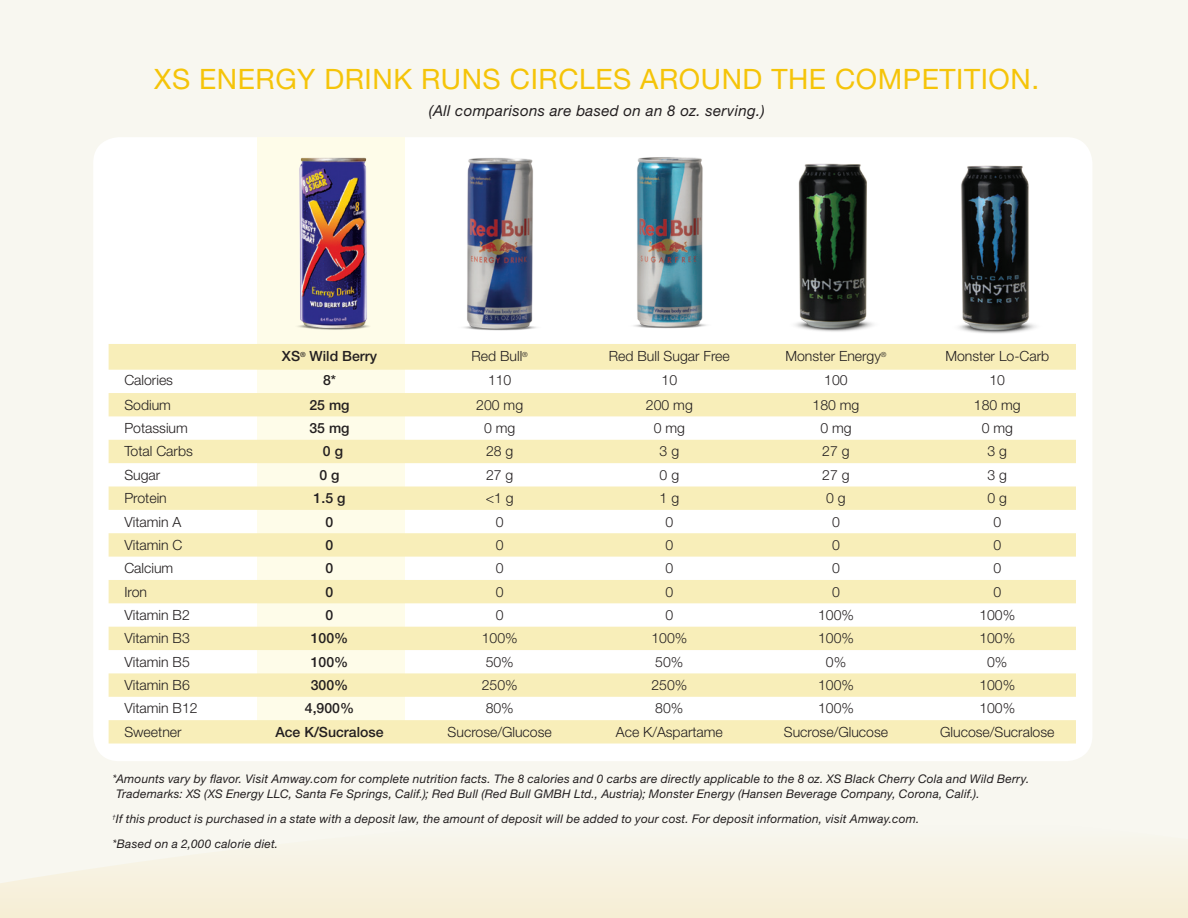
<style>
.page{position:relative;width:1188px;height:918px;background:#f8f7f0}
.page>*{position:absolute;margin:0;border:0;box-sizing:border-box;transform-origin:0 0}
._08_Product_Copy{font:28.05px "Helvetica Neue LT Std";letter-spacing:.02em;color:#f5c409}
.t1{font:italic 15.15px "Helvetica Neue LT Std";letter-spacing:.02em;color:#231f20}
._04b_Body_Copy{font:300 14.1px "Helvetica Neue LT Std";color:#231f20}
._04b_Body_Copy-2{font:500 14.1px "Helvetica Neue LT Std";color:#231f20}
._11_Footnote{font:italic 11.85px/15.1px "Helvetica Neue LT Std";letter-spacing:.015em;color:#231f20}
</style>
<div class="page">
<svg style="left:0;top:858px;width:1188px;height:60px"></svg>
<div style="left:93px;top:137px;width:999px;height:624px;background:#fff;border-radius:26px"></div>
<img style="left:463px;top:157px;width:74px;height:174px">
<img style="left:633px;top:157px;width:74px;height:172px">
<img style="left:795px;top:163px;width:78px;height:169px">
<img style="left:959px;top:165px;width:77px;height:169px">
<div style="left:257px;top:137px;width:148px;height:606px;background:#fefce9"></div>
<img style="left:298px;top:157px;width:72px;height:173px">
<svg style="left:109px;top:344px;width:967px;height:400px;fill:#f8eeb9"></svg>
<p class="_08_Product_Copy" style="left:154px;top:62px;width:886px">XS ENERGY DRINK RUNS CIRCLES AROUND THE COMPETITION.</p>
<p class="t1" style="left:429px;top:101px;width:337px">(All comparisons are based on an 8 oz. serving.)</p>
<p class="_04b_Body_Copy-2" style="left:282px;top:348px;width:97px">XS<sup>®</sup> Wild Berry</p>
<p class="_04b_Body_Copy" style="left:472px;top:348px;width:58px">Red Bull<sup>®</sup></p>
<p class="_04b_Body_Copy" style="left:609px;top:348px;width:122px">Red Bull Sugar Free</p>
<p class="_04b_Body_Copy" style="left:785px;top:348px;width:103px">Monster Energy<sup>®</sup></p>
<p class="_04b_Body_Copy" style="left:945px;top:348px;width:105px">Monster Lo-Carb</p>
<p class="_04b_Body_Copy" style="left:124px;top:371px;width:50px">Calories</p>
<p class="_04b_Body_Copy-2" style="left:323px;top:371px;width:15px">8*</p>
<p class="_04b_Body_Copy" style="left:488px;top:371px;width:25px">110</p>
<p class="_04b_Body_Copy" style="left:662px;top:371px;width:17px">10</p>
<p class="_04b_Body_Copy" style="left:824px;top:371px;width:25px">100</p>
<p class="_04b_Body_Copy" style="left:989px;top:371px;width:17px">10</p>
<p class="_04b_Body_Copy" style="left:124px;top:396px;width:48px">Sodium</p>
<p class="_04b_Body_Copy-2" style="left:309px;top:396px;width:42px">25 mg</p>
<p class="_04b_Body_Copy" style="left:476px;top:396px;width:48px">200 mg</p>
<p class="_04b_Body_Copy" style="left:646px;top:396px;width:48px">200 mg</p>
<p class="_04b_Body_Copy" style="left:813px;top:396px;width:48px">180 mg</p>
<p class="_04b_Body_Copy" style="left:974px;top:396px;width:48px">180 mg</p>
<p class="_04b_Body_Copy" style="left:124px;top:419px;width:65px">Potassium</p>
<p class="_04b_Body_Copy-2" style="left:309px;top:420px;width:42px">35 mg</p>
<p class="_04b_Body_Copy" style="left:484px;top:419px;width:33px">0 mg</p>
<p class="_04b_Body_Copy" style="left:654px;top:419px;width:33px">0 mg</p>
<p class="_04b_Body_Copy" style="left:820px;top:419px;width:33px">0 mg</p>
<p class="_04b_Body_Copy" style="left:982px;top:419px;width:33px">0 mg</p>
<p class="_04b_Body_Copy" style="left:124px;top:443px;width:70px">Total Carbs</p>
<p class="_04b_Body_Copy-2" style="left:323px;top:443px;width:22px">0 g</p>
<p class="_04b_Body_Copy" style="left:486px;top:443px;width:29px">28 g</p>
<p class="_04b_Body_Copy" style="left:660px;top:443px;width:21px">3 g</p>
<p class="_04b_Body_Copy" style="left:822px;top:443px;width:29px">27 g</p>
<p class="_04b_Body_Copy" style="left:988px;top:443px;width:21px">3 g</p>
<p class="_04b_Body_Copy" style="left:124px;top:466px;width:37px">Sugar</p>
<p class="_04b_Body_Copy-2" style="left:319px;top:466px;width:22px">0 g</p>
<p class="_04b_Body_Copy" style="left:486px;top:466px;width:29px">27 g</p>
<p class="_04b_Body_Copy" style="left:660px;top:466px;width:21px">0 g</p>
<p class="_04b_Body_Copy" style="left:822px;top:466px;width:29px">27 g</p>
<p class="_04b_Body_Copy" style="left:988px;top:466px;width:21px">3 g</p>
<p class="_04b_Body_Copy" style="left:124px;top:490px;width:44px">Protein</p>
<p class="_04b_Body_Copy-2" style="left:314px;top:490px;width:33px">1.5 g</p>
<p class="_04b_Body_Copy" style="left:486px;top:490px;width:29px">&lt;1 g</p>
<p class="_04b_Body_Copy" style="left:660px;top:490px;width:21px">1 g</p>
<p class="_04b_Body_Copy" style="left:826px;top:490px;width:21px">0 g</p>
<p class="_04b_Body_Copy" style="left:988px;top:490px;width:21px">0 g</p>
<p class="_04b_Body_Copy" style="left:124px;top:513px;width:59px">Vitamin A</p>
<p class="_04b_Body_Copy-2" style="left:326px;top:513px;width:9px">0</p>
<p class="_04b_Body_Copy" style="left:496px;top:513px;width:9px">0</p>
<p class="_04b_Body_Copy" style="left:665px;top:513px;width:9px">0</p>
<p class="_04b_Body_Copy" style="left:832px;top:513px;width:9px">0</p>
<p class="_04b_Body_Copy" style="left:993px;top:513px;width:9px">0</p>
<p class="_04b_Body_Copy" style="left:124px;top:536px;width:60px">Vitamin C</p>
<p class="_04b_Body_Copy-2" style="left:326px;top:537px;width:9px">0</p>
<p class="_04b_Body_Copy" style="left:496px;top:536px;width:9px">0</p>
<p class="_04b_Body_Copy" style="left:665px;top:536px;width:9px">0</p>
<p class="_04b_Body_Copy" style="left:832px;top:536px;width:9px">0</p>
<p class="_04b_Body_Copy" style="left:993px;top:536px;width:9px">0</p>
<p class="_04b_Body_Copy" style="left:124px;top:560px;width:50px">Calcium</p>
<p class="_04b_Body_Copy-2" style="left:326px;top:560px;width:9px">0</p>
<p class="_04b_Body_Copy" style="left:496px;top:560px;width:9px">0</p>
<p class="_04b_Body_Copy" style="left:665px;top:560px;width:9px">0</p>
<p class="_04b_Body_Copy" style="left:832px;top:560px;width:9px">0</p>
<p class="_04b_Body_Copy" style="left:993px;top:560px;width:9px">0</p>
<p class="_04b_Body_Copy" style="left:124px;top:583px;width:24px">Iron</p>
<p class="_04b_Body_Copy-2" style="left:326px;top:583px;width:9px">0</p>
<p class="_04b_Body_Copy" style="left:496px;top:583px;width:9px">0</p>
<p class="_04b_Body_Copy" style="left:665px;top:583px;width:9px">0</p>
<p class="_04b_Body_Copy" style="left:832px;top:583px;width:9px">0</p>
<p class="_04b_Body_Copy" style="left:993px;top:583px;width:9px">0</p>
<p class="_04b_Body_Copy" style="left:124px;top:606px;width:67px">Vitamin B2</p>
<p class="_04b_Body_Copy-2" style="left:326px;top:607px;width:9px">0</p>
<p class="_04b_Body_Copy" style="left:496px;top:606px;width:9px">0</p>
<p class="_04b_Body_Copy" style="left:665px;top:606px;width:9px">0</p>
<p class="_04b_Body_Copy" style="left:818px;top:606px;width:37px">100%</p>
<p class="_04b_Body_Copy" style="left:979px;top:606px;width:37px">100%</p>
<p class="_04b_Body_Copy" style="left:124px;top:630px;width:67px">Vitamin B3</p>
<p class="_04b_Body_Copy-2" style="left:311px;top:630px;width:39px">100%</p>
<p class="_04b_Body_Copy" style="left:482px;top:630px;width:37px">100%</p>
<p class="_04b_Body_Copy" style="left:651px;top:630px;width:37px">100%</p>
<p class="_04b_Body_Copy" style="left:818px;top:630px;width:37px">100%</p>
<p class="_04b_Body_Copy" style="left:979px;top:630px;width:37px">100%</p>
<p class="_04b_Body_Copy" style="left:124px;top:653px;width:67px">Vitamin B5</p>
<p class="_04b_Body_Copy-2" style="left:311px;top:653px;width:39px">100%</p>
<p class="_04b_Body_Copy" style="left:486px;top:653px;width:30px">50%</p>
<p class="_04b_Body_Copy" style="left:655px;top:653px;width:30px">50%</p>
<p class="_04b_Body_Copy" style="left:826px;top:653px;width:22px">0%</p>
<p class="_04b_Body_Copy" style="left:987px;top:653px;width:22px">0%</p>
<p class="_04b_Body_Copy" style="left:124px;top:676px;width:67px">Vitamin B6</p>
<p class="_04b_Body_Copy-2" style="left:311px;top:677px;width:39px">300%</p>
<p class="_04b_Body_Copy" style="left:482px;top:676px;width:37px">250%</p>
<p class="_04b_Body_Copy" style="left:651px;top:676px;width:37px">250%</p>
<p class="_04b_Body_Copy" style="left:818px;top:676px;width:37px">100%</p>
<p class="_04b_Body_Copy" style="left:979px;top:676px;width:37px">100%</p>
<p class="_04b_Body_Copy" style="left:124px;top:700px;width:75px">Vitamin B12</p>
<p class="_04b_Body_Copy-2" style="left:305px;top:700px;width:51px">4,900%</p>
<p class="_04b_Body_Copy" style="left:486px;top:700px;width:30px">80%</p>
<p class="_04b_Body_Copy" style="left:655px;top:700px;width:30px">80%</p>
<p class="_04b_Body_Copy" style="left:818px;top:700px;width:37px">100%</p>
<p class="_04b_Body_Copy" style="left:979px;top:700px;width:37px">100%</p>
<p class="_04b_Body_Copy" style="left:124px;top:723px;width:59px">Sweetner</p>
<p class="_04b_Body_Copy-2" style="left:275px;top:723px;width:110px">Ace K/Sucralose</p>
<p class="_04b_Body_Copy" style="left:448px;top:723px;width:106px">Sucrose/Glucose</p>
<p class="_04b_Body_Copy" style="left:616px;top:723px;width:109px">Ace K/Aspartame</p>
<p class="_04b_Body_Copy" style="left:784px;top:723px;width:106px">Sucrose/Glucose</p>
<p class="_04b_Body_Copy" style="left:940px;top:723px;width:116px">Glucose/Sucralose</p>
<p class="_11_Footnote" style="left:113px;top:771px;width:918px">*Amounts vary by flavor. Visit Amway.com for complete nutrition facts. The 8 calories and 0 carbs are directly applicable to the 8 oz. XS Black Cherry Cola and Wild Berry.<br>Trademarks: XS (XS Energy LLC, Santa Fe Springs, Calif.); Red Bull (Red Bull GMBH Ltd., Austria); Monster Energy (Hansen Beverage Company, Corona, Calif.).</p>
<p class="_11_Footnote" style="left:113px;top:811px;width:808px"><sup>†</sup>If this product is purchased in a state with a deposit law, the amount of deposit will be added to your cost. For deposit information, visit Amway.com.</p>
<p class="_11_Footnote" style="left:113px;top:836px;width:167px">*Based on a 2,000 calorie diet.</p>
</div>
